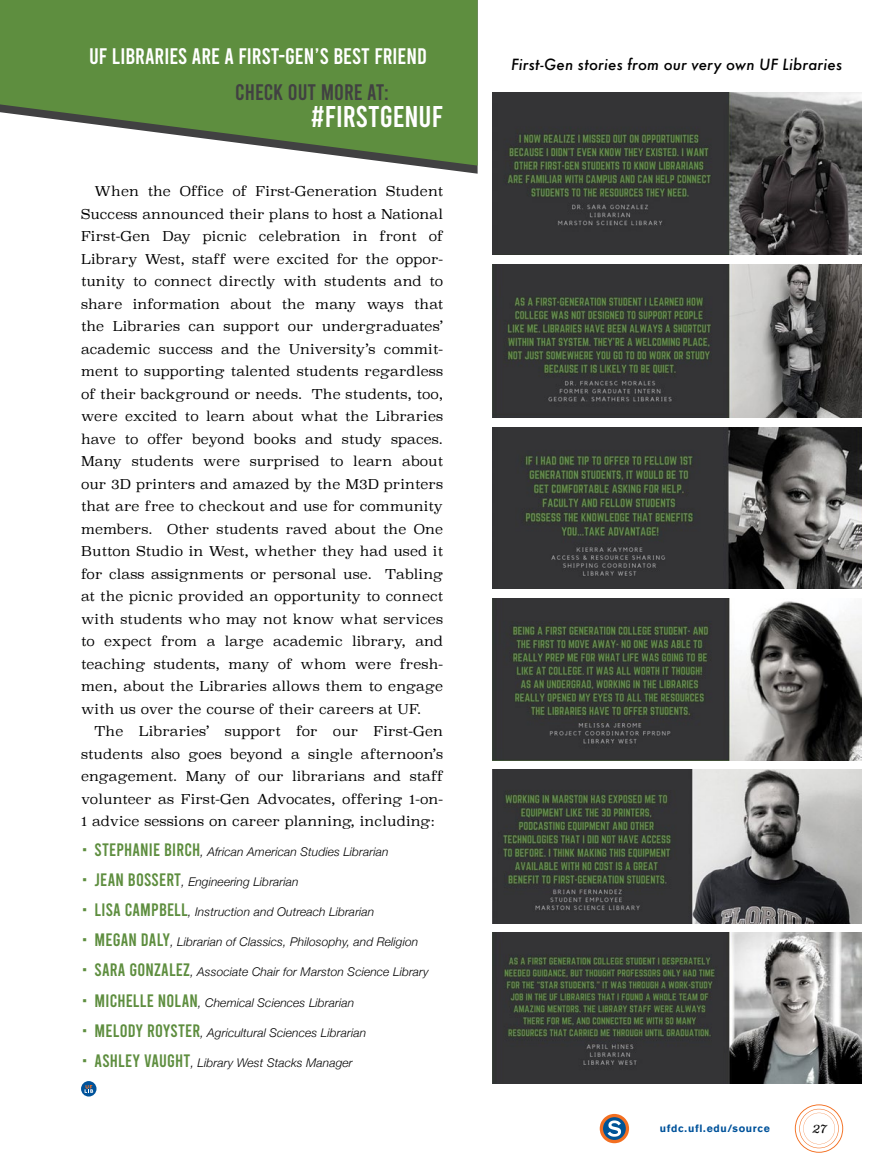
<style>
.page{position:relative;width:878px;height:1175px;background:#fff}
.page>*{position:absolute;margin:0;border:0;box-sizing:border-box;transform-origin:0 0}
.t1{font:30px "Bebas";color:#fff}
.t2{font:22.5px "Bebas";color:#fff}
.t3{font:22.5px "Bebas";color:#414142}
.t4{font:italic 500 15px "Futura";letter-spacing:.01em;color:#000}
.t5{font:300 13.5px/22.5px "Superclarendon";letter-spacing:.01em;color:#000;text-align:justify}
.t6{font:italic 300 12px "Helvetica Neue";letter-spacing:.01em;color:#000}
.t7{font:italic 300 12px "Superclarendon";color:#000}
.t8{font:700 10.5px "Akzidenz Grotesk BE";letter-spacing:.065em;color:#00539b}
.s1{font-family:"Bebas";font-weight:400;font-style:normal;font-size:18px;color:#5e8e3f}
</style>
<div class="page">
<svg style="left:599px;top:1113px;width:30px;height:30px"></svg>
<svg style="left:81px;top:1081px;width:15px;height:15px"></svg>
<svg style="left:85px;top:1085px;width:8px;height:7px"></svg>
<img style="left:492px;top:598px;width:369px;height:162px">
<img style="left:492px;top:932px;width:369px;height:151px">
<img style="left:492px;top:427px;width:369px;height:162px">
<img style="left:492px;top:264px;width:369px;height:154px">
<img style="left:492px;top:769px;width:369px;height:154px">
<img style="left:492px;top:93px;width:369px;height:161px">
<svg style="left:794px;top:1104px;width:49px;height:48px"></svg>
<svg style="left:0;top:0;width:477px;height:166px;background:#739a5a"></svg>
<p class="t2" style="left:89px;top:45px;width:339px">UF LIBRARIES ARE A FIRST-GEN’S BEST FRIEND</p>
<h2 class="t3" style="left:235px;top:81px;width:155px">CHECK OUT MORE AT:</h2>
<p class="t1" style="left:311px;top:102px;width:120px">#FIRSTGENUF</p>
<p class="t5" style="left:81px;top:181px;width:363px;text-indent:14px">When the Office of First-Generation Student Success announced their plans to host a National First-Gen Day picnic celebration in front of Library West, staff were excited for the oppor&shy;tunity to connect directly with students and to share information about the many ways that the Libraries can support our undergraduates’ academic success and the University’s commit&shy;ment to supporting talented students regardless of their background or needs. The students, too, were excited to learn about what the Libraries have to offer beyond books and study spaces.<br>Many students were surprised to learn about our 3D printers and amazed by the M3D printers that are free to checkout and use for community members. Other students raved about the One Button Studio in West, whether they had used it for class assignments or personal use. Tabling at the picnic provided an opportunity to connect with students who may not know what services to expect from a large academic library, and teaching students, many of whom were fresh&shy;men, about the Libraries allows them to engage with us over the course of their careers at UF.</p>
<p class="t5" style="left:81px;top:721px;width:363px;text-indent:14px">The Libraries’ support for our First-Gen students also goes beyond a single afternoon’s engagement. Many of our librarians and staff volunteer as First-Gen Advocates, offering 1-on-1 advice sessions on career planning, including:</p>
<p class="t6" style="left:81px;top:842px;width:309px"><span class="s1">• STEPHANIE BIRCH</span> , African American Studies Librarian</p>
<p class="t6" style="left:81px;top:872px;width:219px"><span class="s1">• JEAN BOSSERT</span>, Engineering Librarian</p>
<p class="t6" style="left:81px;top:902px;width:295px"><span class="s1">• L ISA CAMPBELL</span>, Instruction and Outreach Librarian</p>
<p class="t6" style="left:81px;top:932px;width:339px"><span class="s1">• ME GAN DALY</span>, Librarian of Classics, Philosophy, and Religion</p>
<p class="t6" style="left:81px;top:962px;width:349px"><span class="s1">• SARA GONZALEZ</span>, Associate Chair for Marston Science Library</p>
<p class="t6" style="left:81px;top:992px;width:275px"><span class="s1">• M ICHE LLE NOLAN</span>, Chemical Sciences Librarian</p>
<p class="t6" style="left:81px;top:1022px;width:286px"><span class="s1">• ME LODY ROYSTER</span>, Agricultural Sciences Librarian</p>
<p class="t6" style="left:81px;top:1052px;width:273px"><span class="s1">• ASHLEY VAUGHT</span>, Library West Stacks Manager</p>
<p class="t4" style="left:511px;top:54px;width:332px">First-Gen stories from our very own UF Libraries</p>
<p class="t8" style="left:659px;top:1122px;width:112px">ufdc.ufl.edu/source</p>
<p class="t7" style="left:811px;top:1121px;width:16px">27</p>
</div>
